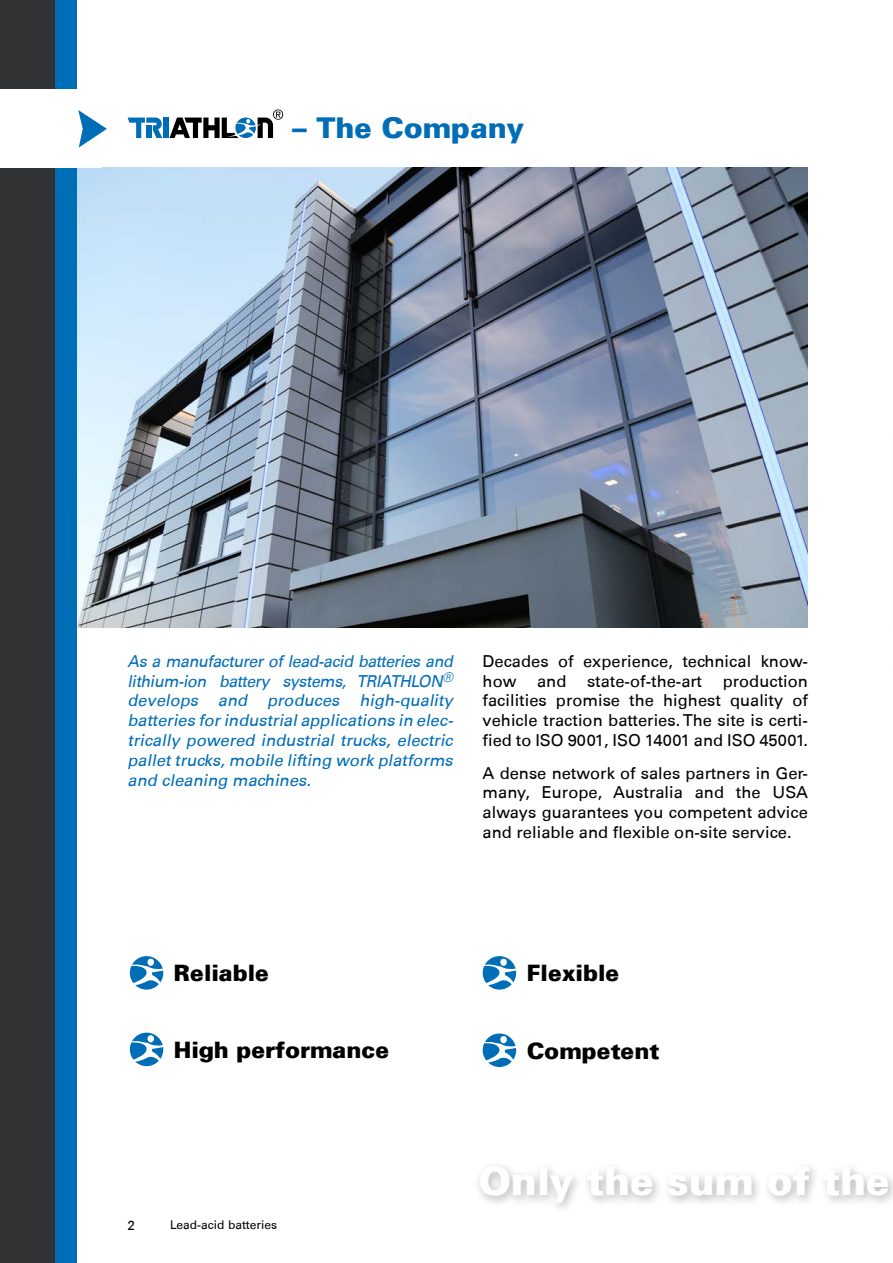
<style>
.page{position:relative;width:893px;height:1263px;background:#fff}
.page>*{position:absolute;margin:0;border:0;box-sizing:border-box;transform-origin:0 0}
.t1{font:900 39px "Univers";color:#fff}
.t2{font:900 28.5px "Univers";color:#006db7}
.t3{font:900 22.5px "Univers";color:#000}
.t4{font:16.5px/19.8px "Univers 55 Roman";color:#000;text-align:justify}
.t5{font:italic 16.5px/19.8px "Univers 55 Roman";color:#006db7;text-align:justify}
.t6{font:13.5px "Univers 55 Roman";color:#000}
.t7{font:12px "Univers 55 Roman";color:#000}
</style>
<div class="page">
<img style="left:77px;top:168px;width:730px;height:459px">
<div style="left:0;top:0;width:55px;height:1263px;background:#303234"></div>
<div style="left:55px;top:0;width:22px;height:1263px;background:#006db7"></div>
<div style="left:0;top:90px;width:102px;height:78px;background:#fff"></div>
<svg style="left:78px;top:110px;width:29px;height:38px"></svg>
<div style="left:163px;top:118px;width:6px;height:20px;background:#006db7"></div>
<svg style="left:128px;top:118px;width:34px;height:20px"></svg>
<svg style="left:170px;top:109px;width:113px;height:29px"></svg>
<svg style="left:130px;top:956px;width:33px;height:33px"></svg>
<svg style="left:129px;top:959px;width:35px;height:31px"></svg>
<div style="left:130px;top:1033px;width:33px;height:33px;background:#006db7;border-radius:50%"></div>
<svg style="left:129px;top:1035px;width:35px;height:32px"></svg>
<svg style="left:483px;top:1033px;width:33px;height:34px"></svg>
<svg style="left:482px;top:1036px;width:35px;height:31px"></svg>
<svg style="left:483px;top:956px;width:33px;height:33px"></svg>
<svg style="left:482px;top:959px;width:35px;height:31px"></svg>
<div style="left:474px;top:1160px;width:419px;height:55px;background:#000;opacity:.28"></div>
<h2 class="t2" style="left:293px;top:109px;width:233px">– The Company</h2>
<p class="t5" style="left:128px;top:651px;width:330px">As a manufacturer of lead-acid batteries and lithium-ion battery systems, TRIATHLON<sup>® </sup>develops and produces high-quality batteries forindustrialapplications in elec&shy;trically powered industrial trucks, electric pallettrucks,mobile lifting work platforms and cleaning machines.</p>
<p class="t4" style="left:483px;top:651px;width:327px">Decades of experience, technical know&shy;how and state-of-the-art production facilities promise the highest quality of vehicle traction batteries. The site is certi&shy;fied to ISO 9001, ISO 14001 and ISO 45001.</p>
<p class="t4" style="left:483px;top:763px;width:327px">A dense network of sales partners in Ger&shy;many, Europe, Australia and the USA always guarantees you competent advice and reliable and flexible on-site service.</p>
<h3 class="t3" style="left:174px;top:958px;width:97px">Reliable</h3>
<h3 class="t3" style="left:527px;top:958px;width:94px">Flexible</h3>
<h3 class="t3" style="left:174px;top:1035px;width:217px">High performance</h3>
<h3 class="t3" style="left:527px;top:1036px;width:134px">Competent</h3>
<p class="t6" style="left:128px;top:1217px;width:9px">2</p>
<p class="t7" style="left:170px;top:1217px;width:108px">Lead-acid batteries</p>
<h1 class="t1" style="left:478px;top:1155px;width:413px">Only the sum of the</h1>
</div>
